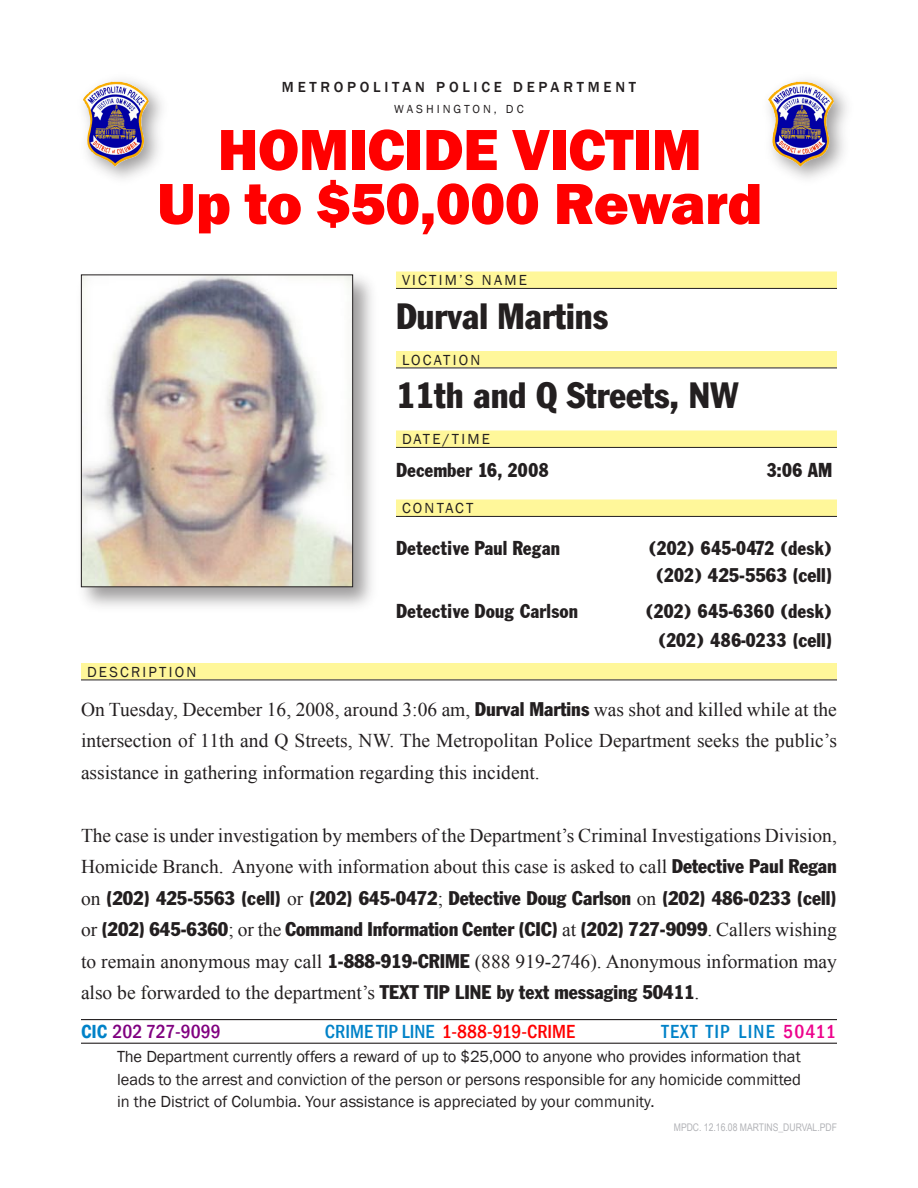
<style>
.page{position:relative;width:918px;height:1188px;background:#fff}
.page>*{position:absolute;margin:0;border:0;box-sizing:border-box;transform-origin:0 0}
.t1{font:800 60px/54px "Franklin Gothic";letter-spacing:-.01em;color:#f00;text-align:center}
.t2{font:condensed 36px "Franklin Gothic";color:#231f20}
.t3{font:21px/28.5px "Franklin Cond Gothic";color:#231f20;text-align:center}
.t4{font:19.5px/31.5px "Times New Roman";color:#231f20}
.t5{font:condensed 19.5px/31.5px "Franklin Gothic";color:#231f20}
.t6{font:500 condensed 19.5px "Franklin Gothic";color:#f00}
.t7{font:500 condensed 19.5px "Franklin Gothic";letter-spacing:.065em;color:#0082c8}
.t8{font:500 condensed 19.5px "Franklin Gothic";color:#800080}
.t9{font:16.5px/22.5px "Franklin Gothic";color:#231f20;text-align:justify}
.t10{font:15px "Franklin Gothic";letter-spacing:.15em;color:#231f20}
.t11{font:500 15px "Franklin Gothic";letter-spacing:.25em;color:#231f20}
.t12{font:12px "Franklin Gothic";letter-spacing:.25em;color:#231f20}
.t13{font:10.5px "Arial Narrow";color:#b2b3b7}
.s1{font-family:"Franklin Cond Gothic";font-stretch:normal;font-size:21px}
.s2{font-family:"Franklin Gothic";font-stretch:condensed;font-size:19.5px}
.s3{font-family:"Franklin Gothic";font-stretch:condensed}
.s4{font-family:"Times New Roman";font-stretch:normal}
.s5{font-weight:600;color:#0082c8}
.s6{color:#0082c8}
.s7{color:#ed028c}
</style>
<div class="page">
<div style="left:74px;top:72px;width:97px;height:117px;background:#231f20;opacity:.45"></div>
<img style="left:83px;top:82px;width:67px;height:85px">
<div style="left:759px;top:72px;width:97px;height:117px;background:#231f20;opacity:.45"></div>
<img style="left:768px;top:82px;width:67px;height:85px">
<div style="left:81px;top:663px;width:756px;height:17px;background:#fff79a"></div>
<hr style="left:81px;top:680px;width:756px;height:1px;background:#231f20">
<div style="left:396px;top:272px;width:441px;height:16px;background:#fff79a"></div>
<hr style="left:396px;top:288px;width:441px;height:1px;background:#231f20">
<div style="left:396px;top:351px;width:441px;height:17px;background:#fff79a"></div>
<hr style="left:396px;top:368px;width:441px;height:1px;background:#231f20">
<div style="left:396px;top:431px;width:441px;height:16px;background:#fff79a"></div>
<hr style="left:396px;top:447px;width:441px;height:1px;background:#231f20">
<div style="left:396px;top:500px;width:441px;height:16px;background:#fff79a"></div>
<hr style="left:396px;top:516px;width:441px;height:1px;background:#231f20">
<div style="left:76px;top:270px;width:303px;height:343px;background:#231f20;opacity:.45"></div>
<img style="left:83px;top:276px;width:268px;height:309px">
<div style="left:81px;top:274px;width:272px;height:313px;border:1px solid #231f20"></div>
<hr style="left:81px;top:1019px;width:756px;height:1px;background:#231f20">
<hr style="left:81px;top:1043px;width:756px;height:1px;background:#231f20">
<p class="t11" style="left:282px;top:77px;width:356px">METROPOLITAN POLICE DEPARTMENT</p>
<p class="t12" style="left:394px;top:102px;width:131px">WASHINGTON, DC</p>
<h1 class="t1" style="left:157px;top:123px;width:607px">HOMICIDE VICTIM<br>Up to $50,000 Reward</h1>
<p class="t10" style="left:402px;top:271px;width:125px">VICTIM’S NAME</p>
<h2 class="t2" style="left:396px;top:294px;width:214px">Durval Martins</h2>
<p class="t10" style="left:402px;top:350px;width:80px">LOCATION</p>
<h2 class="t2" style="left:396px;top:373px;width:344px">11th and Q Streets, NW</h2>
<p class="t10" style="left:402px;top:430px;width:88px">DATE /TIME</p>
<p class="t3" style="left:396px;top:456px;width:155px">December 16, 2008</p>
<p class="t3" style="left:766px;top:456px;width:68px">3:06 AM</p>
<p class="t10" style="left:402px;top:499px;width:73px">CONTACT</p>
<p class="t3" style="left:396px;top:534px;width:165px">Detective Paul Regan</p>
<p class="t3" style="left:648px;top:534px;width:186px">(202) 645-0472 (desk)</p>
<p class="t5" style="left:656px;top:559px;width:178px"><span class="s1">(202)</span> 425-5563 (cell)</p>
<p class="t3" style="left:396px;top:597px;width:184px">Detective Doug Carlson</p>
<p class="t3" style="left:645px;top:597px;width:189px">(202) 645-6360 (desk) (202) 486-0233 <span class="s2">(cell)</span></p>
<p class="t10" style="left:87px;top:662px;width:83px">Descri ption</p>
<p class="t4" style="left:81px;top:693px;width:757px;text-align:justify">On Tuesday, December 16, 2008, around 3:06 am, <span class="s3">Durval Martins</span> was shot and killed while at the intersection of 11th and Q Streets, NW. The Metropolitan Police Department seeks the public’s assistance in gathering information regarding this incident.</p>
<p class="t4" style="left:81px;top:819px;width:757px">The case is under investigation by members of the Department’s Criminal Investigations Division,<br>Homicide Branch. Anyone with information about this case is asked to call <span class="s3">Detective Paul Regan</span></p>
<p class="t5" style="left:81px;top:882px;width:758px"><span class="s4">on</span> (202) 425-5563 (cell) <span class="s4">or</span> (202) 645-0472<span class="s4">;</span> Detective Doug Carlson <span class="s4">on</span> (202) 486-0233 (cell) <span class="s4">or</span> (202) 645-6360<span class="s4">; or the</span> Command Information Center (CIC) <span class="s4">at</span> (202) 727-9099<span class="s4">. Callers wishing</span></p>
<p class="t4" style="left:81px;top:945px;width:757px">to remain anonymous may call <span class="s3">1-888-919-CRIME</span> (888 919-2746). Anonymous information may also be forwarded to the department’s <span class="s3">TEXT TIP LINE by text messaging 50411</span>.</p>
<p class="t8" style="left:81px;top:1019px;width:141px"><span class="s5">CIC</span> 202 727-9099</p>
<p class="t6" style="left:325px;top:1019px;width:252px"><span class="s6">CRIME TIP LINE</span> 1-888-919-CRIME</p>
<p class="t7" style="left:662px;top:1019px;width:176px">TEXT TIP LINE <span class="s7">50411</span></p>
<p class="t9" style="left:117px;top:1046px;width:685px">The Department currently offers a reward of up to $25,000 to anyone who provides information that leads to the arrest and conviction of the person or persons responsible for any homicide committed in the District of Columbia. Your assistance is appreciated by your community.</p>
<p class="t13" style="left:674px;top:1120px;width:165px">MPDC. 12.16.08 MARTINS_DURVAL.PDF</p>
</div>
